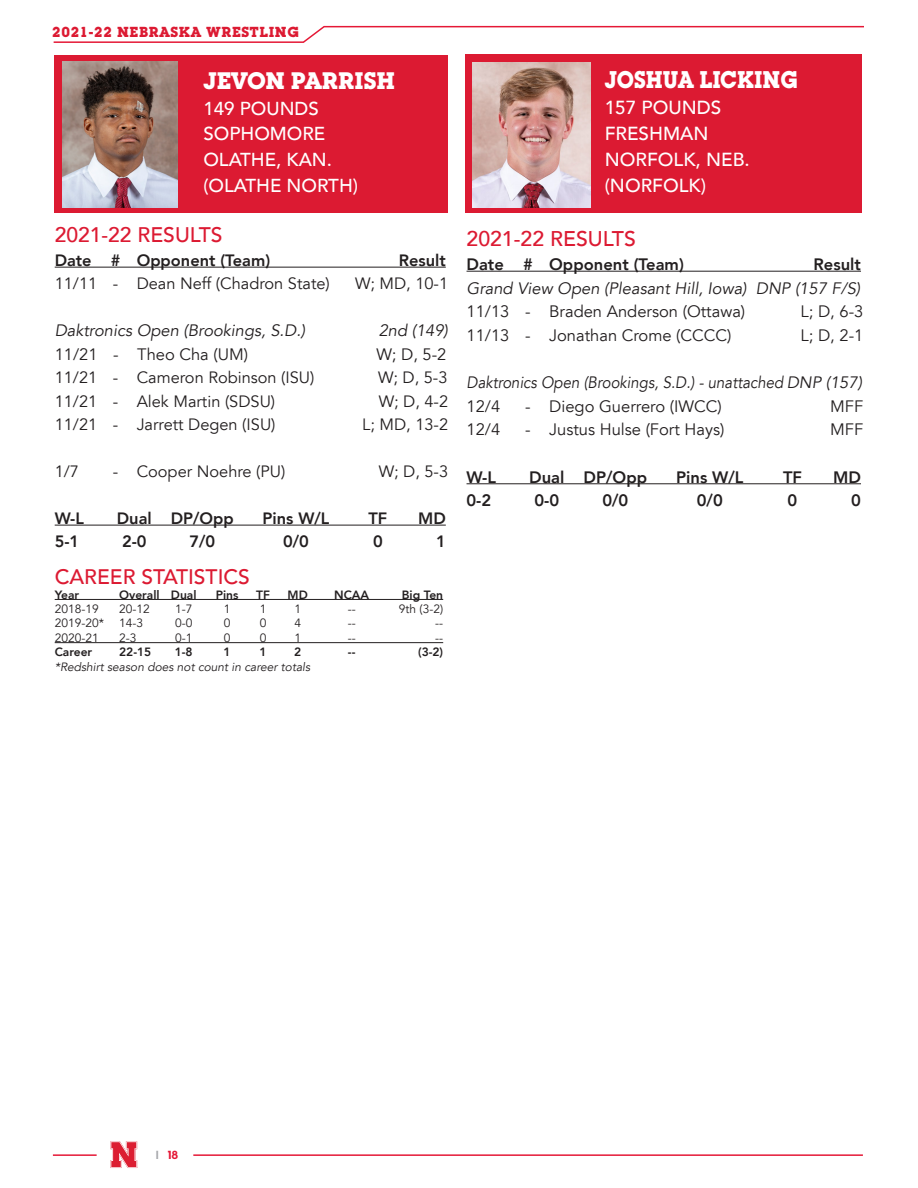
<style>
.page{position:relative;width:918px;height:1188px;background:#fff}
.page>*{position:absolute;margin:0;border:0;box-sizing:border-box;transform-origin:0 0}
.t1{font:700 23.55px "Lubalin Graph IT Cfor UNL";color:#fff;scale:.91 1}
.t2{font:700 23.4px "Lubalin Graph IT Cfor UNL";color:#fff}
.t3{font:500 21.3px "Avenir LT Std";color:#dc1a32}
.t4{font:500 21.15px "Avenir LT Std";color:#dc1a32}
.t5{font:500 21px "Avenir LT Std";color:#dc1a32}
.t6{font:500 18.9px "Avenir LT Std";color:#fff}
.t7{font:500 18.75px "Avenir LT Std";color:#fff}
.t8{font:16.5px "Avenir LT Std";color:#231f20}
.t9{font:italic 16.5px "Avenir LT Std";color:#231f20}
.t10{font:800 16.5px "Avenir LT Std";color:#231f20}
.t11{font:italic 16.5px "Avenir LT Std";color:#231f20;scale:.91 1}
.t12{font:16.35px "Avenir LT Std";color:#231f20}
.t13{font:800 16.35px "Avenir LT Std";color:#231f20}
.t14{font:700 14.25px "Lubalin Graph IT Cfor UNL";letter-spacing:.05em;color:#dc1a32}
.t15{font:12px "Avenir LT Std";color:#231f20}
.t16{font:800 12px "Avenir LT Std";color:#231f20}
.t17{font:italic 12px "Avenir LT Std";color:#231f20}
.t18{font:700 12px "adineue PRO";color:#e51836}
.s1{color:#a8a9ad}
</style>
<div class="page">
<svg style="left:53px;top:25px;width:811px;height:18px"></svg>
<hr style="left:53px;top:1154px;width:44px;height:2px;background:#e51836">
<svg style="left:110px;top:1141px;width:27px;height:27px"></svg>
<hr style="left:193px;top:1154px;width:670px;height:2px;background:#e51836">
<div style="left:55px;top:56px;width:393px;height:157px;background:#dc1a32"></div>
<img style="left:62px;top:61px;width:116px;height:146px">
<hr style="left:55px;top:267px;width:391px;height:1px;background:#231f20">
<hr style="left:55px;top:525px;width:391px;height:1px;background:#231f20">
<div style="left:465px;top:54px;width:397px;height:159px;background:#dc1a32"></div>
<img style="left:473px;top:62px;width:118px;height:145px">
<hr style="left:467px;top:271px;width:394px;height:1px;background:#231f20">
<hr style="left:467px;top:483px;width:394px;height:1px;background:#231f20">
<hr style="left:55px;top:599px;width:388px;height:1px;background:#231f20">
<hr style="left:55px;top:642px;width:388px;height:1px;background:#231f20">
<p class="t14" style="left:52px;top:22px;width:248px">2021-22 NEBRASKA WRESTLING</p>
<p class="t2" style="left:203px;top:65px;width:193px">JEVON PARRISH</p>
<p class="t7" style="left:203px;top:97px;width:117px">149 POUNDS</p>
<p class="t7" style="left:203px;top:123px;width:124px">SOPHOMORE</p>
<p class="t7" style="left:203px;top:149px;width:130px">OLATHE, KAN.</p>
<p class="t7" style="left:203px;top:175px;width:156px">(OLATHE NORTH)</p>
<p class="t4" style="left:55px;top:223px;width:169px">2021-22 RESULTS</p>
<p class="t13" style="left:55px;top:251px;width:217px">Date # Opponent (Team)</p>
<p class="t13" style="left:399px;top:251px;width:49px">Result</p>
<p class="t12" style="left:55px;top:274px;width:277px">11/11 - Dean Neff (Chadron State)</p>
<p class="t12" style="left:355px;top:274px;width:94px">W; MD, 10-1</p>
<p class="t9" style="left:55px;top:321px;width:252px">Daktronics Open (Brookings, S.D.)</p>
<p class="t9" style="left:379px;top:321px;width:71px">2nd (149)</p>
<p class="t8" style="left:55px;top:345px;width:195px">11/21 - Theo Cha (UM)</p>
<p class="t8" style="left:377px;top:345px;width:71px">W; D, 5-2</p>
<p class="t12" style="left:55px;top:368px;width:261px">11/21 - Cameron Robinson (ISU)</p>
<p class="t12" style="left:378px;top:368px;width:71px">W; D, 5-3</p>
<p class="t12" style="left:55px;top:392px;width:222px">11/21 - Alek Martin (SDSU)</p>
<p class="t12" style="left:379px;top:392px;width:71px">W; D, 4-2</p>
<p class="t12" style="left:55px;top:415px;width:222px">11/21 - Jarrett Degen (ISU)</p>
<p class="t12" style="left:362px;top:415px;width:87px">L; MD, 13-2</p>
<p class="t12" style="left:55px;top:462px;width:26px">1/7</p>
<p class="t12" style="left:113px;top:462px;width:174px">- Cooper Noehre (PU)</p>
<p class="t12" style="left:379px;top:462px;width:71px">W; D, 5-3</p>
<p class="t13" style="left:55px;top:509px;width:31px">W-L</p>
<p class="t13" style="left:117px;top:509px;width:118px">Dual DP/Opp</p>
<p class="t13" style="left:263px;top:509px;width:68px">Pins W/L</p>
<p class="t13" style="left:368px;top:509px;width:20px">TF</p>
<p class="t13" style="left:418px;top:509px;width:29px">MD</p>
<p class="t13" style="left:55px;top:532px;width:26px">5-1</p>
<p class="t13" style="left:122px;top:532px;width:26px">2-0</p>
<p class="t13" style="left:189px;top:532px;width:27px">7/0</p>
<p class="t13" style="left:283px;top:532px;width:27px">0/0</p>
<p class="t13" style="left:373px;top:532px;width:11px">0</p>
<p class="t13" style="left:436px;top:532px;width:11px">1</p>
<p class="t5" style="left:55px;top:565px;width:197px">CAREER STATISTICS</p>
<p class="t16" style="left:55px;top:587px;width:26px">Year</p>
<p class="t16" style="left:119px;top:587px;width:79px">Overall Dual</p>
<p class="t16" style="left:216px;top:587px;width:24px">Pins</p>
<p class="t16" style="left:256px;top:587px;width:15px">TF</p>
<p class="t16" style="left:288px;top:587px;width:22px">MD</p>
<p class="t16" style="left:334px;top:587px;width:37px">NCAA</p>
<p class="t16" style="left:402px;top:587px;width:43px">Big Ten</p>
<p class="t15" style="left:55px;top:602px;width:46px">2018-19</p>
<p class="t15" style="left:119px;top:602px;width:32px">20-12</p>
<p class="t15" style="left:175px;top:602px;width:19px">1-7</p>
<p class="t15" style="left:224px;top:602px;width:8px">1</p>
<p class="t15" style="left:260px;top:602px;width:8px">1</p>
<p class="t15" style="left:294px;top:602px;width:8px">1</p>
<p class="t15" style="left:348px;top:602px;width:9px">--</p>
<p class="t15" style="left:399px;top:602px;width:46px">9th (3-2)</p>
<p class="t15" style="left:55px;top:616px;width:51px">2019-20*</p>
<p class="t15" style="left:119px;top:616px;width:26px">14-3</p>
<p class="t15" style="left:175px;top:616px;width:19px">0-0</p>
<p class="t15" style="left:224px;top:616px;width:8px">0</p>
<p class="t15" style="left:260px;top:616px;width:8px">0</p>
<p class="t15" style="left:294px;top:616px;width:8px">4</p>
<p class="t15" style="left:348px;top:616px;width:9px">--</p>
<p class="t15" style="left:435px;top:616px;width:9px">--</p>
<p class="t15" style="left:55px;top:631px;width:46px">2020-21</p>
<p class="t15" style="left:119px;top:631px;width:19px">2-3</p>
<p class="t15" style="left:175px;top:631px;width:19px">0-1</p>
<p class="t15" style="left:224px;top:631px;width:8px">0</p>
<p class="t15" style="left:260px;top:631px;width:8px">0</p>
<p class="t15" style="left:294px;top:631px;width:8px">1</p>
<p class="t15" style="left:348px;top:631px;width:9px">--</p>
<p class="t15" style="left:435px;top:631px;width:9px">--</p>
<p class="t16" style="left:55px;top:645px;width:39px">Career</p>
<p class="t16" style="left:119px;top:645px;width:34px">22-15</p>
<p class="t16" style="left:175px;top:645px;width:19px">1-8</p>
<p class="t16" style="left:224px;top:645px;width:9px">1</p>
<p class="t16" style="left:260px;top:645px;width:9px">1</p>
<p class="t16" style="left:294px;top:645px;width:9px">2</p>
<p class="t16" style="left:348px;top:645px;width:9px">--</p>
<p class="t16" style="left:418px;top:645px;width:27px">(3-2)</p>
<p class="t17" style="left:55px;top:660px;width:257px">*Redshirt season does not count in career totals</p>
<p class="t1" style="left:605px;top:64px;width:213px">JOSHUA LICKING</p>
<p class="t6" style="left:605px;top:96px;width:118px">157 POUNDS</p>
<p class="t6" style="left:605px;top:122px;width:105px">FRESHMAN</p>
<p class="t6" style="left:605px;top:148px;width:147px">NORFOLK, NEB.</p>
<p class="t6" style="left:605px;top:174px;width:103px">(NORFOLK)</p>
<p class="t3" style="left:467px;top:227px;width:171px">2021-22 RESULTS</p>
<p class="t10" style="left:467px;top:254px;width:219px">Date # Opponent (Team)</p>
<p class="t10" style="left:814px;top:254px;width:49px">Result</p>
<p class="t9" style="left:467px;top:278px;width:395px">Grand View Open (Pleasant Hill, Iowa) DNP (157 F/S)</p>
<p class="t8" style="left:467px;top:302px;width:280px">11/13 - Braden Anderson (Ottawa)</p>
<p class="t8" style="left:801px;top:302px;width:64px">L; D, 6-3</p>
<p class="t8" style="left:467px;top:326px;width:266px">11/13 - Jonathan Crome (CCCC)</p>
<p class="t8" style="left:801px;top:326px;width:64px">L; D, 2-1</p>
<p class="t11" style="left:467px;top:373px;width:436px">Daktronics Open (Brookings, S.D.) - unattached DNP (157)</p>
<p class="t8" style="left:467px;top:397px;width:35px">12/4</p>
<p class="t8" style="left:525px;top:397px;width:198px">- Diego Guerrero (IWCC)</p>
<p class="t8" style="left:830px;top:397px;width:35px">MFF</p>
<p class="t8" style="left:467px;top:420px;width:35px">12/4</p>
<p class="t8" style="left:525px;top:420px;width:201px">- Justus Hulse (Fort Hays)</p>
<p class="t8" style="left:830px;top:420px;width:35px">MFF</p>
<p class="t10" style="left:467px;top:467px;width:31px">W-L</p>
<p class="t10" style="left:529px;top:467px;width:119px">Dual DP/Opp</p>
<p class="t10" style="left:676px;top:467px;width:69px">Pins W/L</p>
<p class="t10" style="left:783px;top:467px;width:20px">TF</p>
<p class="t10" style="left:833px;top:467px;width:29px">MD</p>
<p class="t10" style="left:467px;top:491px;width:26px">0-2</p>
<p class="t10" style="left:534px;top:491px;width:26px">0-0</p>
<p class="t10" style="left:602px;top:491px;width:28px">0/0</p>
<p class="t10" style="left:697px;top:491px;width:28px">0/0</p>
<p class="t10" style="left:788px;top:491px;width:11px">0</p>
<p class="t10" style="left:851px;top:491px;width:11px">0</p>
<p class="t18" style="left:156px;top:1148px;width:24px"><span class="s1">l</span> 18</p>
</div>
